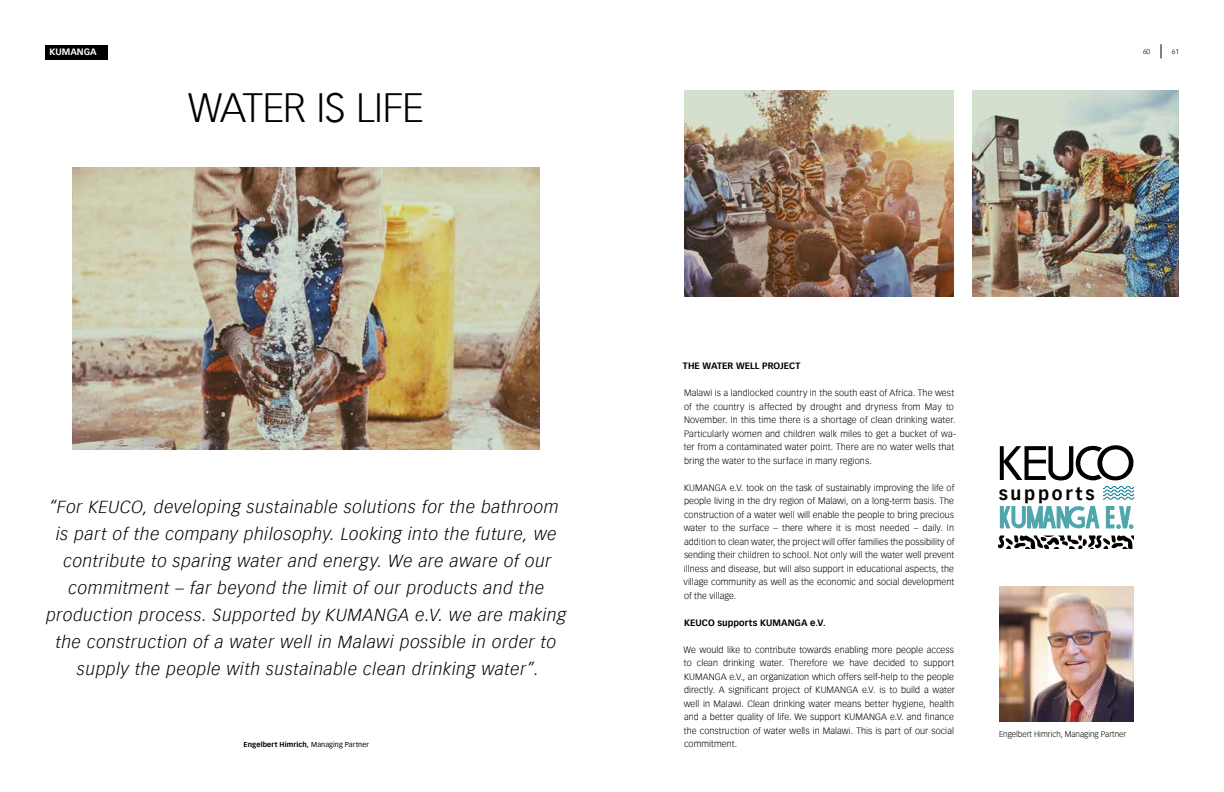
<style>
.page{position:relative;width:1224px;height:792px;background:#fff}
.page>*{position:absolute;margin:0;border:0;box-sizing:border-box;transform-origin:0 0}
.t1{font:300 40px "Vectora Com";letter-spacing:-.02em;color:#000}
.t2{font:700 17.7px "Vectora Com";letter-spacing:.155em;color:#000}
.t3{font:italic 300 17px/27px "Vectora Com";letter-spacing:.04em;color:#000;text-align:center}
.t4{font:300 9px/13.5px "Vectora Com";letter-spacing:.01em;color:#000}
.t5{font:700 9px "Vectora Com";letter-spacing:.01em;color:#000}
.t6{font:700 9px "Vectora Com";color:#fff}
.t7{font:300 8px "Vectora Com";color:#000}
.t8{font:700 7px "Vectora Com";letter-spacing:.015em;color:#000}
.t9{font:300 7px "Vectora Com";color:#000}
.s1{font-weight:400}
</style>
<div class="page">
<img style="left:72px;top:167px;width:468px;height:283px">
<svg style="left:1000px;top:506px;width:134px;height:23px"></svg>
<svg style="left:1000px;top:445px;width:134px;height:55px"></svg>
<svg style="left:999px;top:535px;width:135px;height:14px"></svg>
<img style="left:684px;top:91px;width:270px;height:206px">
<img style="left:972px;top:91px;width:207px;height:206px">
<img style="left:999px;top:587px;width:135px;height:135px">
<div style="left:45px;top:45px;width:63px;height:14px;background:#000"></div>
<svg style="left:1161px;top:44px;width:1px;height:14px"></svg>
<p class="t6" style="left:50px;top:47px;width:48px">KUMANGA</p>
<h1 class="t1" style="left:188px;top:83px;width:237px">WATER IS LIFE</h1>
<p class="t3" style="left:46px;top:494px;width:521px">“For KEUCO, developing sustainable solutions for the bathroom is part of the company philosophy. Looking into the future, we contribute to sparing water and energy. We are aware of our commitment – far beyond the limit of our products and the production process. Supported by KUMANGA e.V. we are making the construction of a water well in Malawi possible in order to supply the people with sustainable clean drinking water”.</p>
<p class="t8" style="left:244px;top:740px;width:127px">Engelbert Himrich, <span class="s1">Managing Partner</span></p>
<p class="t9" style="left:1143px;top:47px;width:9px">60</p>
<p class="t9" style="left:1172px;top:47px;width:9px">61</p>
<p class="t5" style="left:683px;top:360px;width:119px">THE WATER WELL PROJECT</p>
<p class="t4" style="left:684px;top:386px;width:274px">Malawi is a landlocked country in the south east of Africa. The west of the country is affected by drought and dryness from May to November. In this time there is a shortage of clean drinking water.<br>Particularly women and children walk miles to get a bucket of wa&shy;ter from a contaminated water point. There are no water wells that bring the water to the surface in many regions.</p>
<p class="t4" style="left:684px;top:481px;width:272px;text-align:justify">KUMANGA e.V. took on the task of sustainably improving the life of people living in the dry region of Malawi, on a long-term basis. The construction of a water well will enable the people to bring precious water to the surface – there where it is most needed – daily. In addition to clean water, the project will offer families the possibility of sending their children to school. Not only will the water well prevent illness and disease, but will also support in educational aspects, the village community as well as the economic and social development of the village.</p>
<p class="t5" style="left:684px;top:617px;width:143px">KEUCO supports KUMANGA e.V.</p>
<p class="t4" style="left:684px;top:643px;width:273px">We would like to contribute towards enabling more people access to clean drinking water. Therefore we have decided to support KUMANGA e.V., an organization which offers self-help to the people directly. A significant project of KUMANGA e.V. is to build a water well in Malawi. Clean drinking water means better hygiene, health and a better quality of life. We support KUMANGA e.V. and finance the construction of water wells in Malawi. This is part of our social commitment.</p>
<h2 class="t2" style="left:999px;top:483px;width:97px">supports</h2>
<p class="t7" style="left:999px;top:729px;width:129px">Engelbert Himrich, Managing Partner</p>
</div>
